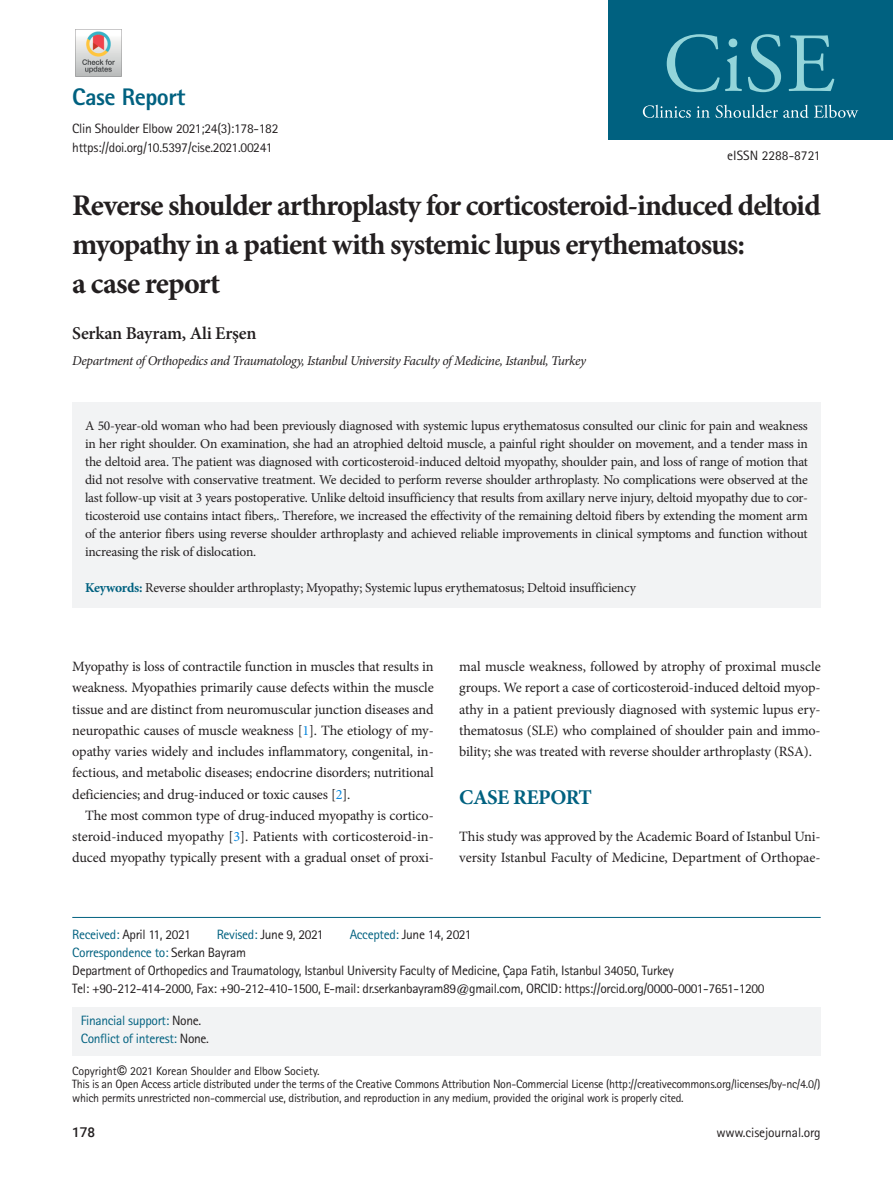
<style>
.page{position:relative;width:893px;height:1191px;background:#fff}
.page>*{position:absolute;margin:0;border:0;box-sizing:border-box;transform-origin:0 0}
.article-title{font:700 30px/39px "Minion Pro";letter-spacing:-.035em;color:#231f20}
.subject{font:800 24px "Rotis Sans Serif Std";letter-spacing:-.02em;color:#006180}
.body-title{font:700 21px "Minion Pro";letter-spacing:-.025em;color:#006180}
.contrib-group{font:600 18px "Minion Pro";letter-spacing:-.015em;color:#231f20}
.body{font:14.25px/21.3px "Minion Pro";letter-spacing:-.01em;color:#231f20;text-align:justify}
.abstract{font:13.5px/18px "Minion Pro";letter-spacing:-.015em;color:#231f20;text-align:justify}
.date-published{font:13.5px "Rotis Sans Serif Std";letter-spacing:-.025em;color:#231f20}
.aff{font:italic 13.5px "Minion Pro";letter-spacing:-.035em;color:#231f20}
.date-published-2{font:13.5px "Rotis Sans Serif Std";letter-spacing:-.025em;color:#006180}
.doi{font:13.5px "Rotis Sans Serif Std";letter-spacing:-.02em;color:#231f20}
.date-published-3{font:13.5px "Rotis Sans Serif Std";color:#231f20}
.t1{font:500 13.5px "Roboto";color:#231f20}
.t2{font:12px/13.5px "Rotis Sans Serif Std";letter-spacing:-.025em;color:#231f20}
.s1{font-weight:700;color:#006180}
.s2{color:#0b88de}
.s3{color:#006180}
.s4{color:#231f20}
.s5{font-family:"Roboto";font-weight:500;font-size:13.5px}
</style>
<div class="page">
<div style="left:72px;top:402px;width:749px;height:205px;background:#f2f3f4"></div>
<div style="left:72px;top:1007px;width:749px;height:48px;background:#f2f3f4"></div>
<hr style="left:72px;top:917px;width:749px;height:1px;background:#006180">
<div style="left:608px;top:0;width:285px;height:139px;background:#006180"></div>
<svg style="left:667px;top:34px;width:75px;height:58px"></svg>
<svg style="left:748px;top:34px;width:33px;height:58px"></svg>
<svg style="left:788px;top:35px;width:46px;height:56px"></svg>
<svg style="left:643px;top:105px;width:215px;height:13px"></svg>
<img style="left:75px;top:29px;width:47px;height:47px">
<p class="subject" style="left:72px;top:82px;width:114px">Case Report</p>
<p class="doi" style="left:72px;top:121px;width:208px">Clin Shoulder Elbow 2021;24(3):178-182</p>
<p class="doi" style="left:72px;top:139px;width:202px">https://doi.org/10.5397/cise.2021.00241</p>
<p class="article-title" style="left:72px;top:185px;width:750px">Reverse shoulder arthroplasty for corticosteroid-induced deltoid myopathy in a patient with systemic lupus erythematosus:<br>a case report</p>
<p class="contrib-group" style="left:72px;top:320px;width:186px">Serkan Bayram, Ali Erşen</p>
<p class="aff" style="left:72px;top:351px;width:515px">Department of Orthopedics and Traumatology, Istanbul University Faculty of Medicine, Istanbul, Turkey</p>
<p class="date-published-3" style="left:727px;top:147px;width:95px">eISSN 2288-8721</p>
<p class="abstract" style="left:85px;top:417px;width:724px">A 50-year-old woman who had been previously diagnosed with systemic lupus erythematosus consulted our clinic for pain and weakness in her right shoulder. On examination, she had an atrophied deltoid muscle, a painful right shoulder on movement, and a tender mass in the deltoid area. The patient was diagnosed with corticosteroid-induced deltoid myopathy, shoulder pain, and loss of range of motion that did not resolve with conservative treatment. We decided to perform reverse shoulder arthroplasty. No complications were observed at the last follow-up visit at 3 years postoperative. Unlike deltoid insufficiency that results from axillary nerve injury, deltoid myopathy due to cor&shy;ticosteroid use contains intact fibers,. Therefore, we increased the effectivity of the remaining deltoid fibers by extending the moment arm of the anterior fibers using reverse shoulder arthroplasty and achieved reliable improvements in clinical symptoms and function without increasing the risk of dislocation.</p>
<p class="abstract" style="left:85px;top:579px;width:552px"><span class="s1">Keywords:</span> Reverse shoulder arthroplasty; Myopathy; Systemic lupus erythematosus; Deltoid insufficiency</p>
<p class="body" style="left:72px;top:656px;width:363px">Myopathy is loss of contractile function in muscles that results in weakness. Myopathies primarily cause defects within the muscle tissue and are distinct from neuromuscular junction diseases and neuropathic causes of muscle weakness [<span class="s2">1</span>]. The etiology of my&shy;opathy varies widely and includes inflammatory, congenital, in&shy;fectious, and metabolic diseases; endocrine disorders; nutritional deficiencies; and drug-induced or toxic causes [<span class="s2">2</span>].</p>
<p class="body" style="left:72px;top:804px;width:363px;text-indent:13px">The most common type of drug-induced myopathy is cortico&shy;steroid-induced myopathy [<span class="s2">3</span>]. Patients with corticosteroid-in&shy;duced myopathy typically present with a gradual onset of proxi-</p>
<p class="body" style="left:459px;top:656px;width:363px">mal muscle weakness, followed by atrophy of proximal muscle groups. We report a case of corticosteroid-induced deltoid myop&shy;athy in a patient previously diagnosed with systemic lupus ery&shy;thematosus (SLE) who complained of shoulder pain and immo&shy;bility; she was treated with reverse shoulder arthroplasty (RSA).</p>
<p class="body-title" style="left:459px;top:782px;width:134px">CASE REPORT</p>
<p class="body" style="left:459px;top:826px;width:363px">This study was approved by the Academic Board of Istanbul Uni&shy;versity Istanbul Faculty of Medicine, Department of Orthopae-</p>
<p class="date-published" style="left:72px;top:926px;width:120px"><span class="s3">Received:</span> April 11, 2021</p>
<p class="date-published" style="left:217px;top:926px;width:108px"><span class="s3">Revised:</span> June 9, 2021</p>
<p class="date-published" style="left:350px;top:926px;width:123px"><span class="s3">Accepted:</span> June 14, 2021</p>
<p class="date-published-2" style="left:72px;top:944px;width:175px">Correspondence to: <span class="s4">Serkan Bayram</span></p>
<p class="date-published" style="left:72px;top:962px;width:603px">Department of Orthopedics and Traumatology, Istanbul University Faculty of Medicine, Çapa Fatih, Istanbul 34050, Turkey</p>
<p class="date-published" style="left:72px;top:980px;width:694px">Tel: +90-212-414-2000, Fax: +90-212-410-1500, E-mail: dr.serkanbayram89@gmail.com, ORCID: https://orcid.org/0000-0001-7651-1200</p>
<p class="date-published-2" style="left:81px;top:1012px;width:122px">Financial support: <span class="s4">None.</span></p>
<p class="date-published-2" style="left:81px;top:1030px;width:130px">Conflict of interest: <span class="s4">None.</span></p>
<p class="t2" style="left:72px;top:1063px;width:750px">Copyright<span class="s5">©</span> 2021 Korean Shoulder and Elbow Society.<br>This is an Open Access article distributed under the terms of the Creative Commons Attribution Non-Commercial License (http://creativecommons.org/licenses/by-nc/4.0/) which permits unrestricted non-commercial use, distribution, and reproduction in any medium, provided the original work is properly cited.</p>
<p class="t1" style="left:72px;top:1123px;width:25px">178</p>
<p class="date-published" style="left:716px;top:1124px;width:106px">www.cisejournal.org</p>
</div>
